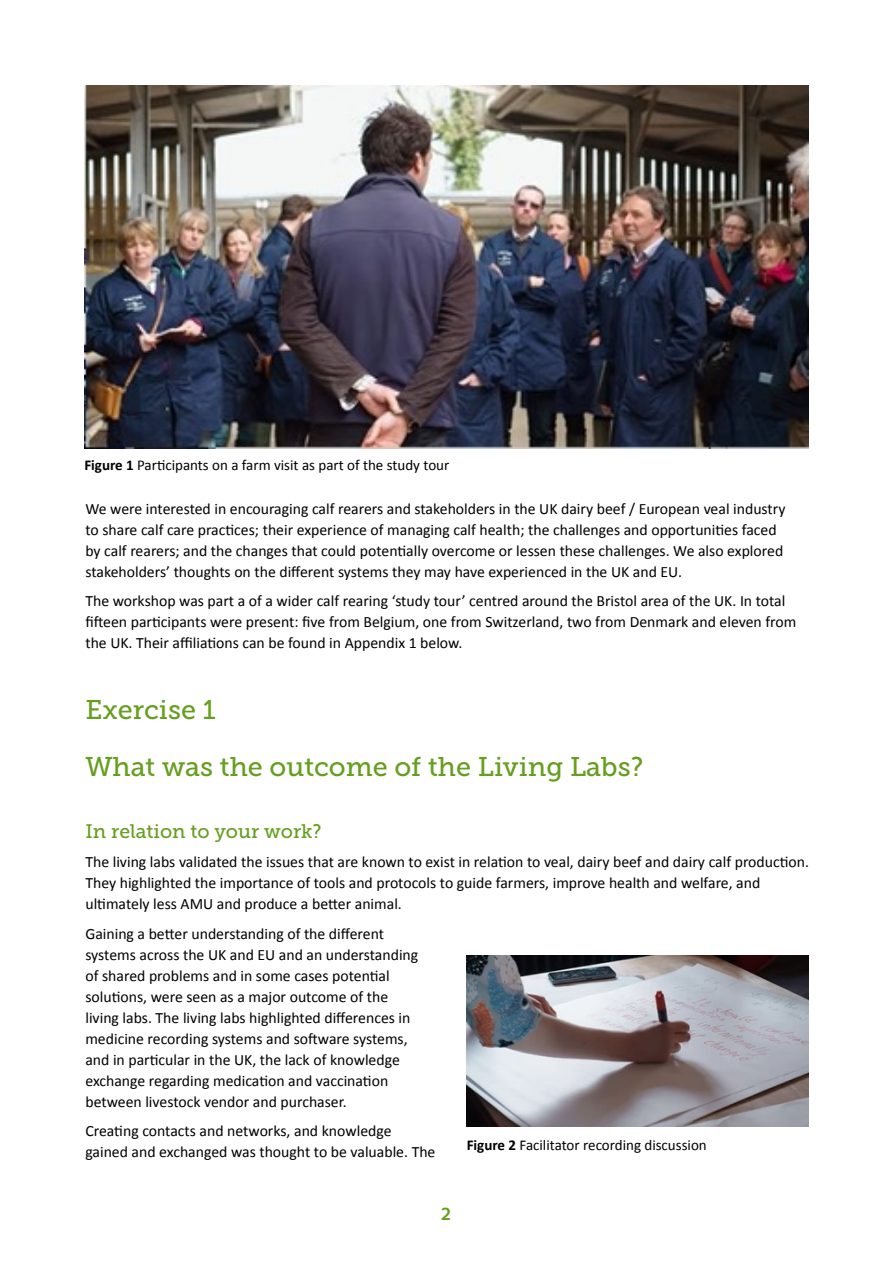
<style>
.page{position:relative;width:893px;height:1263px;background:#fff}
.page>*{position:absolute;margin:0;border:0;box-sizing:border-box;transform-origin:0 0}
.t1{font:27px/57.9px "Museo Slab 500";color:#669e20}
.t2{font:19.5px "Museo Slab 500";letter-spacing:-.005em;color:#669e20}
.t3{font:700 18px "Syntax LT Std";color:#669e20}
.t4{font:15.75px/21px "Calibri";color:#000}
.t5{font:15px "Calibri";color:#000}
.s1{font-weight:700}
</style>
<div class="page">
<img style="left:84px;top:85px;width:724px;height:364px">
<img style="left:467px;top:955px;width:341px;height:172px">
<p class="t5" style="left:84px;top:455px;width:367px"><span class="s1">Figure 1</span> Participants on a farm visit as part of the study tour</p>
<p class="t4" style="left:85px;top:497px;width:702px">We were interested in encouraging calf rearers and stakeholders in the UK dairy beef / European veal industry to share calf care practices; their experience of managing calf health; the challenges and opportunities faced by calf rearers; and the changes that could potentially overcome or lessen these challenges. We also explored stakeholders’ thoughts on the different systems they may have experienced in the UK and EU.</p>
<p class="t4" style="left:85px;top:590px;width:712px">The workshop was part a of a wider calf rearing ‘study tour’ centred around the Bristol area of the UK. In total fifteen participants were present: five from Belgium, one from Switzerland, two from Denmark and eleven from the UK. Their affiliations can be found in Appendix 1 below.</p>
<h1 class="t1" style="left:85px;top:680px;width:559px">Exercise 1<br>What was the outcome of the Living Labs?</h1>
<p class="t2" style="left:85px;top:820px;width:238px">In relation to your work?</p>
<p class="t4" style="left:85px;top:851px;width:725px">The living labs validated the issues that are known to exist in relation to veal, dairy beef and dairy calf production.<br>They highlighted the importance of tools and protocols to guide farmers, improve health and welfare, and ultimately less AMU and produce a better animal.</p>
<p class="t4" style="left:85px;top:922px;width:334px">Gaining a better understanding of the different systems across the UK and EU and an understanding of shared problems and in some cases potential solutions, were seen as a major outcome of the living labs. The living labs highlighted differences in medicine recording systems and software systems, and in particular in the UK, the lack of knowledge exchange regarding medication and vaccination between livestock vendor and purchaser.</p>
<p class="t4" style="left:85px;top:1120px;width:352px">Creating contacts and networks, and knowledge gained and exchanged was thought to be valuable. The</p>
<p class="t5" style="left:467px;top:1136px;width:242px"><span class="s1">Figure 2</span> Facilitator recording discussion</p>
<p class="t3" style="left:441px;top:1203px;width:12px">2</p>
</div>
